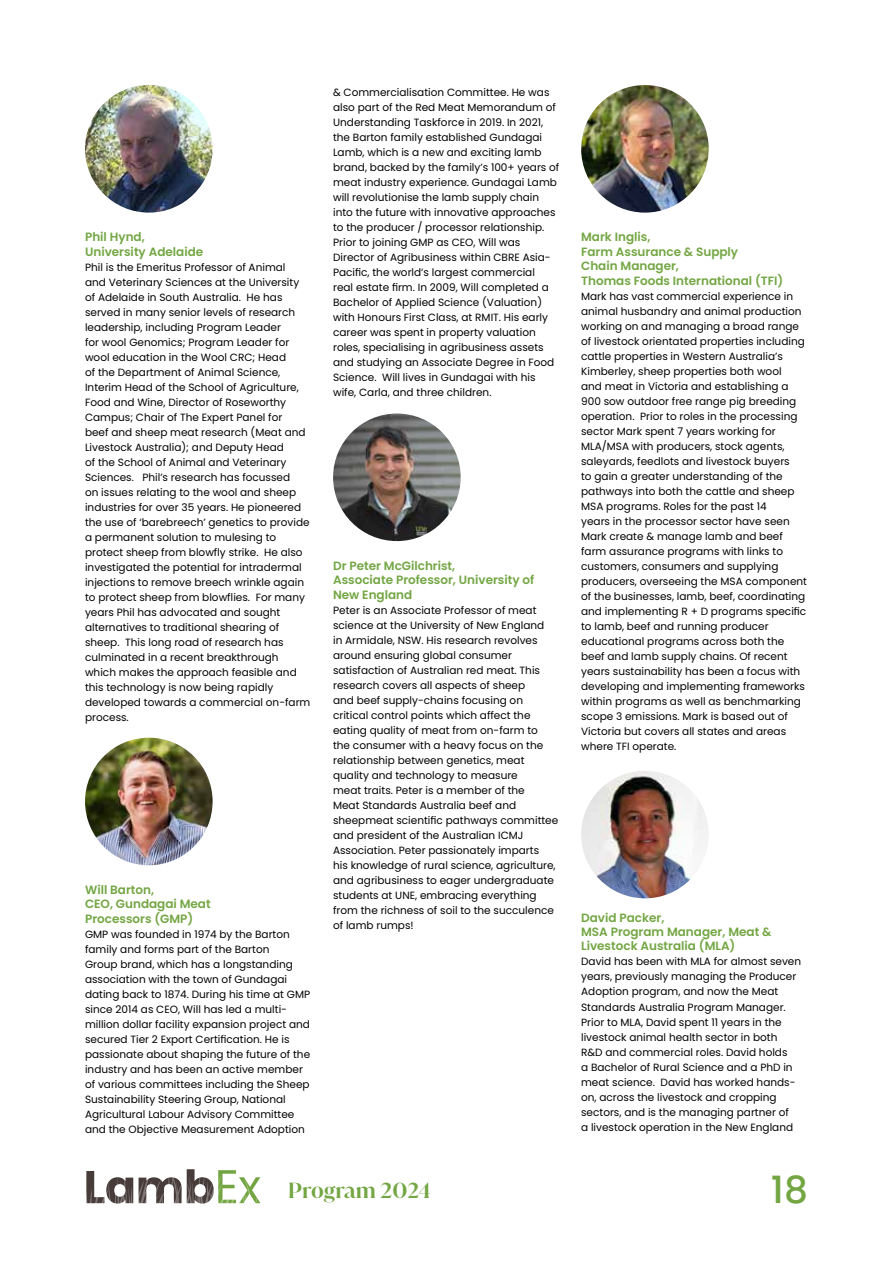
<style>
.page{position:relative;width:893px;height:1263px;background:#fff}
.page>*{position:absolute;margin:0;border:0;box-sizing:border-box;transform-origin:0 0}
.t1{font:500 37.5px "Poppins";color:#73a643}
.t2{font:600 21px "Juana";color:#73a643}
.t3{font:600 12px/14.4px "Poppins";color:#73a643}
.t4{font:10.5px/15px "Poppins";color:#000}
</style>
<div class="page">
<svg style="left:86px;top:1169px;width:174px;height:35px"></svg>
<img style="left:85px;top:85px;width:128px;height:128px;border-radius:64px">
<img style="left:85px;top:738px;width:128px;height:127px;border-radius:64px">
<img style="left:333px;top:413px;width:128px;height:128px;border-radius:64px">
<img style="left:581px;top:85px;width:128px;height:128px;border-radius:64px">
<img style="left:581px;top:771px;width:128px;height:127px;border-radius:64px">
<p class="t3" style="left:85px;top:230px;width:120px">Phil Hynd,<br>University Adelaide</p>
<p class="t4" style="left:85px;top:260px;width:227px">Phil is the Emeritus Professor of Animal<br>and Veterinary Sciences at the University of Adelaide in South Australia. He has served in many senior levels of research leadership, including Program Leader<br>for wool Genomics; Program Leader for wool education in the Wool CRC; Head<br>of the Department of Animal Science, Interim Head of the School of Agriculture, Food and Wine, Director of Roseworthy Campus; Chair of The Expert Panel for<br>beef and sheep meat research (Meat and Livestock Australia); and Deputy Head<br>of the School of Animal and Veterinary Sciences. Phil’s research has focussed<br>on issues relating to the wool and sheep industries for over 35 years. He pioneered the use of ‘barebreech’ genetics to provide a permanent solution to mulesing to protect sheep from blowfly strike. He also investigated the potential for intradermal injections to remove breech wrinkle again to protect sheep from blowflies. For many years Phil has advocated and sought alternatives to traditional shearing of sheep. This long road of research has culminated in a recent breakthrough which makes the approach feasible and this technology is now being rapidly developed towards a commercial on-farm process.</p>
<p class="t3" style="left:85px;top:883px;width:127px">Will Barton,<br>CEO, Gundagai Meat<br>Processors (GMP)</p>
<p class="t4" style="left:85px;top:927px;width:227px">GMP was founded in 1974 by the Barton family and forms part of the Barton<br>Group brand, which has a longstanding association with the town of Gundagai dating back to 1874. During his time at GMP since 2014 as CEO, Will has led a multi&shy;million dollar facility expansion project and secured Tier 2 Export Certification. He is passionate about shaping the future of the industry and has been an active member of various committees including the Sheep Sustainability Steering Group, National Agricultural Labour Advisory Committee and the Objective Measurement Adoption</p>
<p class="t4" style="left:333px;top:85px;width:228px">&amp; Commercialisation Committee. He was also part of the Red Meat Memorandum of Understanding Taskforce in 2019. In 2021, the Barton family established Gundagai Lamb, which is a new and exciting lamb brand, backed by the family’s 100+ years of meat industry experience. Gundagai Lamb will revolutionise the lamb supply chain into the future with innovative approaches to the producer / processor relationship.<br>Prior to joining GMP as CEO, Will was Director of Agribusiness within CBRE Asia-Pacific, the world’s largest commercial<br>real estate firm. In 2009, Will completed a Bachelor of Applied Science (Valuation) with Honours First Class, at RMIT. His early career was spent in property valuation roles, specialising in agribusiness assets and studying an Associate Degree in Food Science. Will lives in Gundagai with his wife, Carla, and three children.</p>
<p class="t3" style="left:333px;top:558px;width:203px">Dr Peter McGilchrist,<br>Associate Professor, University of<br>New England</p>
<p class="t4" style="left:333px;top:603px;width:227px">Peter is an Associate Professor of meat science at the University of New England<br>in Armidale, NSW. His research revolves around ensuring global consumer satisfaction of Australian red meat. This research covers all aspects of sheep<br>and beef supply-chains focusing on critical control points which affect the eating quality of meat from on-farm to<br>the consumer with a heavy focus on the relationship between genetics, meat quality and technology to measure<br>meat traits. Peter is a member of the<br>Meat Standards Australia beef and sheepmeat scientific pathways committee and president of the Australian ICMJ Association. Peter passionately imparts<br>his knowledge of rural science, agriculture, and agribusiness to eager undergraduate students at UNE, embracing everything from the richness of soil to the succulence of lamb rumps!</p>
<p class="t3" style="left:581px;top:230px;width:204px">Mark Inglis,<br>Farm Assurance &amp; Supply<br>Chain Manager,<br>Thomas Foods International (TFI)</p>
<p class="t4" style="left:581px;top:288px;width:227px">Mark has vast commercial experience in animal husbandry and animal production working on and managing a broad range of livestock orientated properties including cattle properties in Western Australia’s Kimberley, sheep properties both wool<br>and meat in Victoria and establishing a 900 sow outdoor free range pig breeding operation. Prior to roles in the processing sector Mark spent 7 years working for MLA/MSA with producers, stock agents, saleyards, feedlots and livestock buyers<br>to gain a greater understanding of the pathways into both the cattle and sheep MSA programs. Roles for the past 14<br>years in the processor sector have seen Mark create &amp; manage lamb and beef farm assurance programs with links to customers, consumers and supplying producers, overseeing the MSA component of the businesses, lamb, beef, coordinating and implementing R + D programs specific to lamb, beef and running producer educational programs across both the beef and lamb supply chains. Of recent years sustainability has been a focus with developing and implementing frameworks within programs as well as benchmarking scope 3 emissions. Mark is based out of Victoria but covers all states and areas where TFI operate.</p>
<p class="t3" style="left:581px;top:910px;width:192px">David Packer,<br>MSA Program Manager, Meat &amp;<br>Livestock Australia (MLA)</p>
<p class="t4" style="left:581px;top:954px;width:221px">David has been with MLA for almost seven years, previously managing the Producer Adoption program, and now the Meat Standards Australia Program Manager.<br>Prior to MLA, David spent 11 years in the livestock animal health sector in both R&amp;D and commercial roles. David holds<br>a Bachelor of Rural Science and a PhD in meat science. David has worked hands&shy;on, across the livestock and cropping sectors, and is the managing partner of<br>a livestock operation in the New England</p>
<h2 class="t2" style="left:288px;top:1176px;width:144px">Program 2024</h2>
<h1 class="t1" style="left:771px;top:1168px;width:39px">18</h1>
</div>
